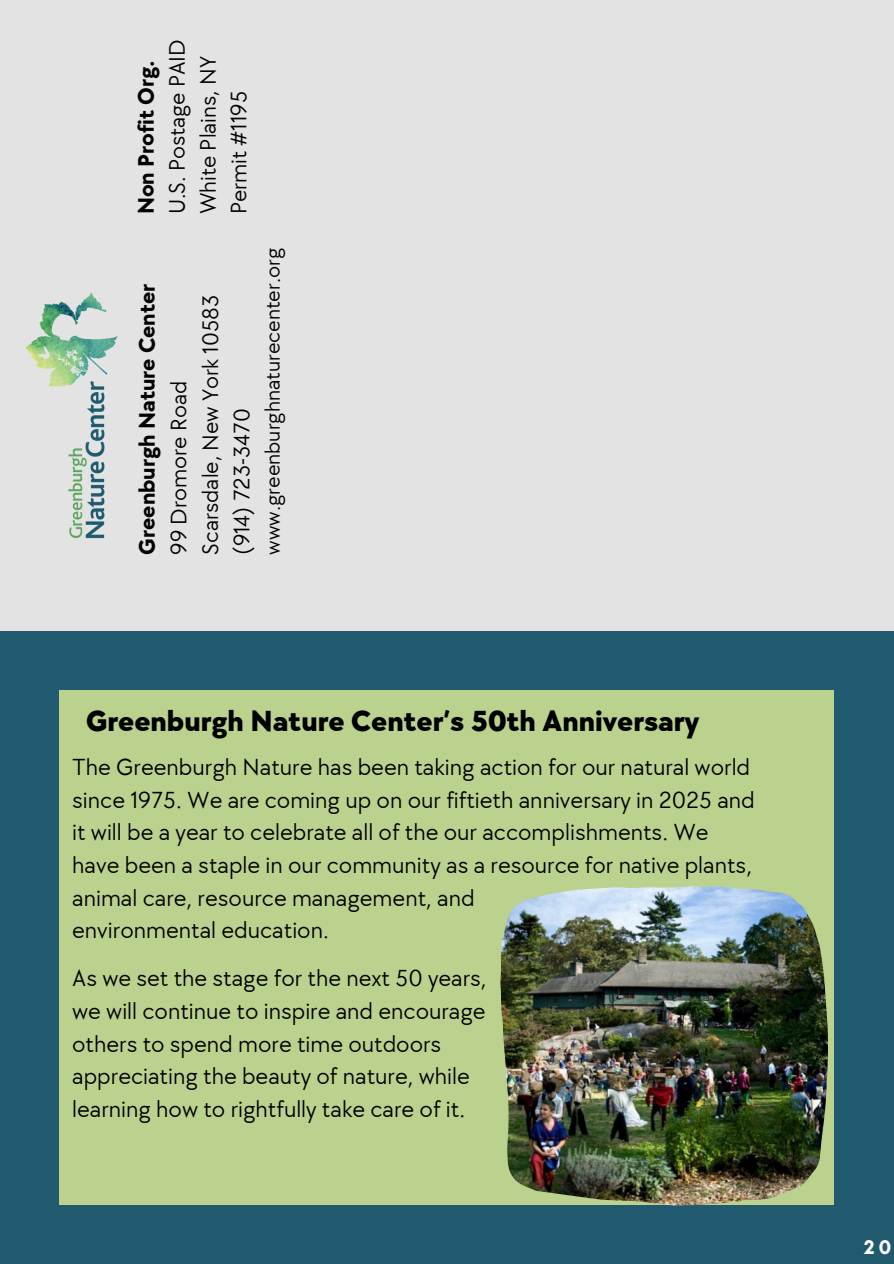
<style>
.page{position:relative;width:894px;height:1264px;background:#fff}
.page>*{position:absolute;margin:0;border:0;box-sizing:border-box;transform-origin:0 0}
.t1{font:800 30px "TT Chocolates";color:#000}
.t2{font:24px/32.7px "TT Chocolates";color:#000}
.t3{font:23.1px "TT Chocolates";color:#000}
.t4{font:700 23.1px "TT Chocolates";color:#000}
.t5{font:21.6px "TT Chocolates";color:#000}
.t6{font:700 20.25px "Glacial Indifference";color:#fff}
</style>
<div class="page">
<div style="left:0;top:0;width:893px;height:1263px;background:#e4e3e3"></div>
<img style="left:24px;top:292px;width:94px;height:247px">
<div style="left:41px;top:679px;width:810px;height:538px;background:#bbd28e"></div>
<div style="left:833px;top:631px;width:60px;height:632px;background:#215a6f"></div>
<div style="left:0;top:631px;width:893px;height:59px;background:#215a6f"></div>
<div style="left:0;top:1205px;width:893px;height:58px;background:#215a6f"></div>
<div style="left:0;top:661px;width:59px;height:556px;background:#215a6f"></div>
<img style="left:500px;top:885px;width:327px;height:320px">
<p class="t4" style="left:133px;top:214px;width:156px;rotate:-90deg">Non Profit Org.</p>
<p class="t3" style="left:164px;top:214px;width:177px;rotate:-90deg">U.S. Postage PAID</p>
<p class="t3" style="left:195px;top:214px;width:160px;rotate:-90deg">White Plains, NY</p>
<h2 class="t3" style="left:226px;top:214px;width:125px;rotate:-90deg">Permit #1195</h2>
<p class="t4" style="left:134px;top:554px;width:272px;rotate:-90deg">Greenburgh Nature Center</p>
<p class="t3" style="left:166px;top:554px;width:175px;rotate:-90deg">99 Dromore Road</p>
<p class="t3" style="left:197px;top:554px;width:261px;rotate:-90deg">Scarsdale, New York 10583</p>
<p class="t3" style="left:229px;top:554px;width:148px;rotate:-90deg">(914) 723-3470</p>
<p class="t5" style="left:260px;top:554px;width:308px;rotate:-90deg">www.greenburghnaturecenter.org</p>
<p class="t1" style="left:86px;top:704px;width:614px">Greenburgh Nature Center’s 50th Anniversary</p>
<p class="t2" style="left:72px;top:751px;width:684px">The Greenburgh Nature has been taking action for our natural world since 1975. We are coming up on our fiftieth anniversary in 2025 and it will be a year to celebrate all of the our accomplishments. We have been a staple in our community as a resource for native plants, animal care, resource management, and</p>
<p class="t2" style="left:72px;top:914px;width:258px">environmental education.</p>
<p class="t2" style="left:72px;top:962px;width:416px">As we set the stage for the next 50 years, we will continue to inspire and encourage others to spend more time outdoors appreciating the beauty of nature, while learning how to rightfully take care of it.</p>
<p class="t6" style="left:863px;top:1234px;width:28px">20</p>
</div>
